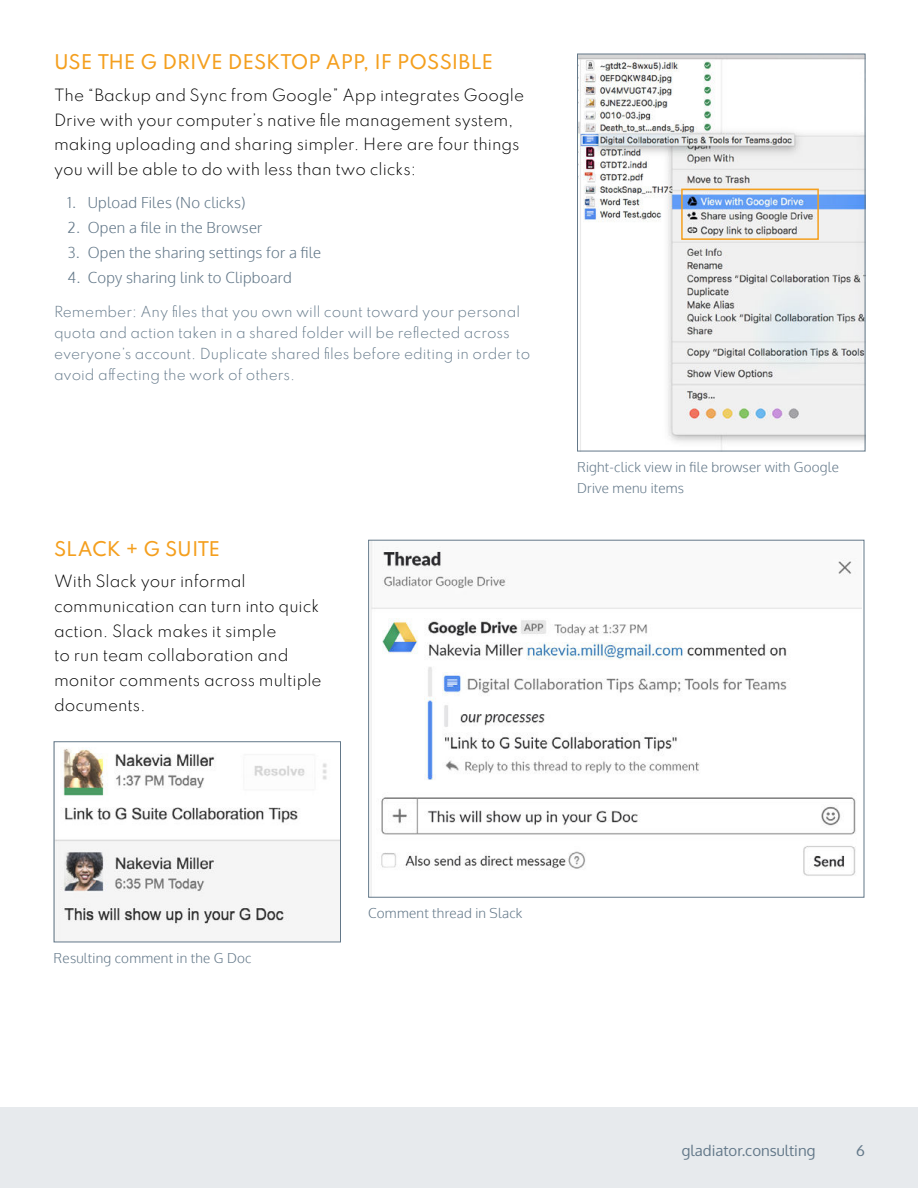
<style>
.page{position:relative;width:918px;height:1188px;background:#fff}
.page>*{position:absolute;margin:0;border:0;box-sizing:border-box;transform-origin:0 0}
.t1{font:100 18px "Spartan";letter-spacing:-.005em;color:#f49f1e}
.t2{font:100 15px/24.8px "Spartan";color:#000}
.t3{font:300 15px "Oxygen";letter-spacing:.015em;color:#637889}
.t4{font:15px "Oxygen";color:#637889}
.t5{font:100 13.5px/21px "Spartan";color:#637889}
.t6{font:300 13.5px/21px "Oxygen";letter-spacing:.015em;color:#637889}
</style>
<div class="page">
<div style="left:0;top:1107px;width:918px;height:81px;background:#e7eaed"></div>
<img style="left:371px;top:542px;width:491px;height:353px">
<img style="left:579px;top:56px;width:284px;height:393px">
<div style="left:577px;top:54px;width:288px;height:397px;border:1px solid #637889"></div>
<img style="left:56px;top:747px;width:283px;height:193px">
<div style="left:681px;top:189px;width:138px;height:51px;border:2px solid #f49f1e"></div>
<p class="t1" style="left:54px;top:54px;width:441px">USE THE G DRIVE DESKTOP APP, IF POSSIBLE</p>
<p class="t2" style="left:54px;top:82px;width:472px">The “Backup and Sync from Google” App integrates Google Drive with your computer’s native file management system, making uploading and sharing simpler. Here are four things you will be able to do with less than two clicks:</p>
<p class="t3" style="left:68px;top:196px;width:180px">1. Upload Files (No clicks)</p>
<p class="t3" style="left:68px;top:221px;width:196px">2. Open a file in the Browser</p>
<p class="t3" style="left:68px;top:246px;width:255px">3. Open the sharing settings for a file</p>
<p class="t3" style="left:68px;top:271px;width:226px">4. Copy sharing link to Clipboard</p>
<p class="t5" style="left:54px;top:301px;width:478px">Remember: Any files that you own will count toward your personal quota and action taken in a shared folder will be reflected across everyone’s account. Duplicate shared files before editing in order to avoid affecting the work of others.</p>
<p class="t1" style="left:54px;top:540px;width:168px">SLACK + G SUITE</p>
<p class="t2" style="left:54px;top:568px;width:269px">With Slack your informal communication can turn into quick action. Slack makes it simple<br>to run team collaboration and monitor comments across multiple documents.</p>
<p class="t6" style="left:577px;top:457px;width:263px">Right-click view in file browser with Google<br>Drive menu items</p>
<p class="t6" style="left:54px;top:949px;width:199px">Resulting comment in the G Doc</p>
<p class="t6" style="left:368px;top:904px;width:156px">Comment thread in Slack</p>
<p class="t4" style="left:682px;top:1145px;width:135px">gladiator.consulting</p>
<p class="t4" style="left:856px;top:1145px;width:10px">6</p>
</div>
